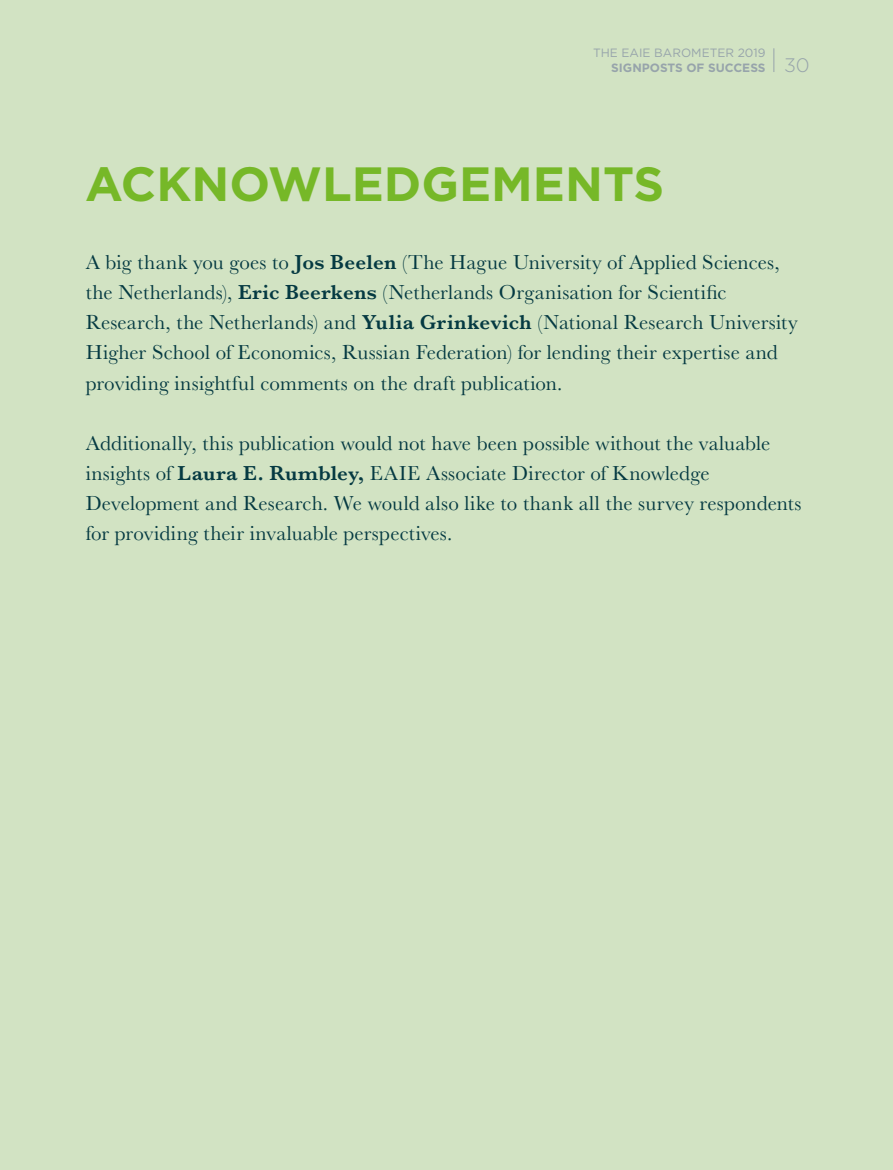
<style>
.page{position:relative;width:893px;height:1170px;background:#fff}
.page>*{position:absolute;margin:0;border:0;box-sizing:border-box;transform-origin:0 0}
.t1{font:700 48px "Gotham";color:#76b828}
.t2{font:21px/30px "Baskerville";letter-spacing:.01em;color:#053a42}
.t3{font:300 19.5px "Gotham";color:#97a4ab}
.t4{font:12px "Gotham";color:#97a4ab}
.t5{font:700 12px "Gotham";color:#97a4ab}
.s1{font-weight:600}
</style>
<div class="page">
<div style="left:0;top:0;width:893px;height:1169px;background:#d2e3c3"></div>
<svg style="left:773px;top:48px;width:1px;height:24px"></svg>
<p class="t4" style="left:593px;top:45px;width:174px">THE EAIE BAROMETER 2019</p>
<p class="t5" style="left:611px;top:60px;width:156px">SIGNPOSTS OF SUCCESS</p>
<p class="t3" style="left:784px;top:53px;width:27px">30</p>
<h1 class="t1" style="left:85px;top:152px;width:580px">ACKNOWLEDGEMENTS</h1>
<p class="t2" style="left:86px;top:248px;width:714px">A big thank you goes to <span class="s1">Jos Beelen</span> (The Hague University of Applied Sciences, the Netherlands), <span class="s1">Eric Beerkens</span> (Netherlands Organisation for Scientific Research, the Netherlands) and <span class="s1">Yulia Grinkevich</span> (National Research University Higher School of Economics, Russian Federation) for lending their expertise and providing insightful comments on the draft publication.</p>
<p class="t2" style="left:86px;top:428px;width:717px">Additionally, this publication would not have been possible without the valuable insights of <span class="s1">Laura E. Rumbley,</span> EAIE Associate Director of Knowledge Development and Research. We would also like to thank all the survey respondents for providing their invaluable perspectives.</p>
</div>
